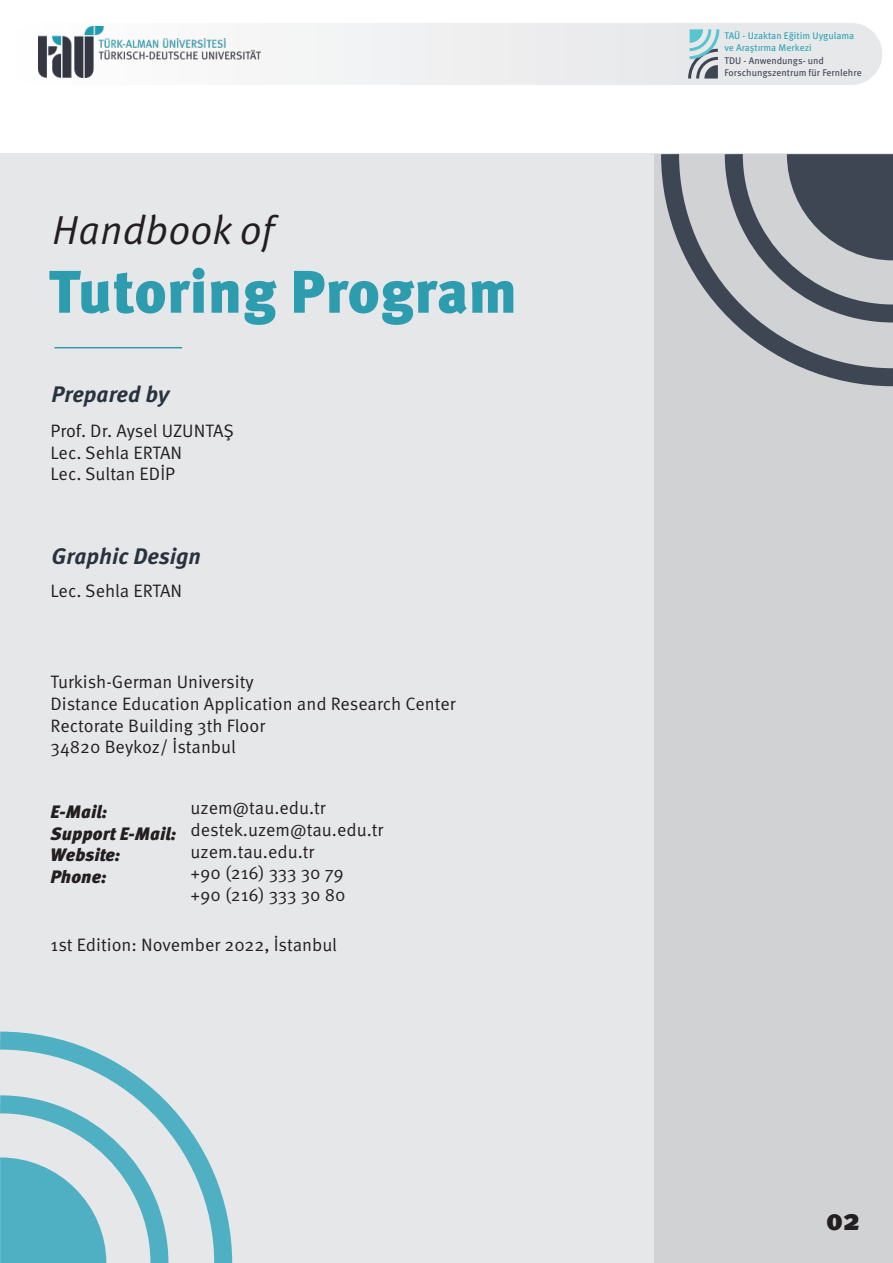
<style>
.page{position:relative;width:893px;height:1263px;background:#fff}
.page>*{position:absolute;margin:0;border:0;box-sizing:border-box;transform-origin:0 0}
.t1{font:900 60px "Meta Pro";color:#2d9cae}
.t2{font:40.5px "Meta Pro Norm Ita";color:#231f20}
.t3{font:900 30px "Meta Pro";color:#231f20}
.t4{font:italic 700 22.5px "Meta Pro";letter-spacing:-.005em;color:#29323e}
.t5{font:18px/21.6px "Meta Pro Norm";color:#231f20}
.t6{font:italic 900 18px/21.6px "Meta Pro";color:#231f20}
.t7{font:9.75px/11.6px "Meta Pro";color:#3e4654}
.t8{font:9.75px/11.6px "Meta Pro";letter-spacing:-.005em;color:#2ca3b7}
</style>
<div class="page">
<div style="left:0;top:154px;width:893px;height:1109px;background:#e6e7e9"></div>
<div style="left:655px;top:154px;width:238px;height:1108px;background:#d1d2d4"></div>
<div style="left:7px;top:23px;width:875px;height:62px;background:linear-gradient(to right,#fdfdfd,#e3e4e5);border-radius:31px"></div>
<img style="left:38px;top:27px;width:222px;height:51px">
<svg style="left:687px;top:26px;width:34px;height:56px;background:#acc4c9"></svg>
<svg style="left:0;top:1031px;width:233px;height:232px"></svg>
<svg style="left:652px;top:153px;width:241px;height:242px"></svg>
<hr style="left:54px;top:347px;width:128px;height:1px;background:#2d9cae">
<h2 class="t2" style="left:52px;top:200px;width:223px">Handbook of</h2>
<h1 class="t1" style="left:49px;top:244px;width:470px">Tutoring Program</h1>
<p class="t4" style="left:52px;top:376px;width:119px">Prepared by</p>
<p class="t5" style="left:50px;top:419px;width:185px">Prof. Dr. Aysel UZUNTAŞ<br>Lec. Sehla ERTAN<br>Lec. Sultan EDİP</p>
<p class="t4" style="left:52px;top:538px;width:151px">Graphic Design</p>
<p class="t5" style="left:50px;top:579px;width:133px">Lec. Sehla ERTAN</p>
<p class="t5" style="left:51px;top:670px;width:407px">Turkish-German University<br>Distance Education Application and Research Center Rectorate Building 3th Floor<br>34820 Beykoz/ İstanbul</p>
<p class="t6" style="left:51px;top:800px;width:127px">E-Mail:<br>Support E-Mail:<br>Website:<br>Phone:</p>
<p class="t5" style="left:191px;top:796px;width:194px">uzem@tau.edu.tr destek.uzem@tau.edu.tr uzem.tau.edu.tr<br>+90 (216) 333 30 79<br>+90 (216) 333 30 80</p>
<p class="t5" style="left:51px;top:933px;width:288px">1st Edition: November 2022, İstanbul</p>
<p class="t8" style="left:724px;top:30px;width:131px">TAÜ - Uzaktan Eğitim Uygulama ve Araştırma Merkezi</p>
<p class="t7" style="left:724px;top:54px;width:139px">TDU - Anwendungs- und<br>Forschungszentrum für Fernlehre</p>
<h3 class="t3" style="left:826px;top:1196px;width:36px">02</h3>
</div>
